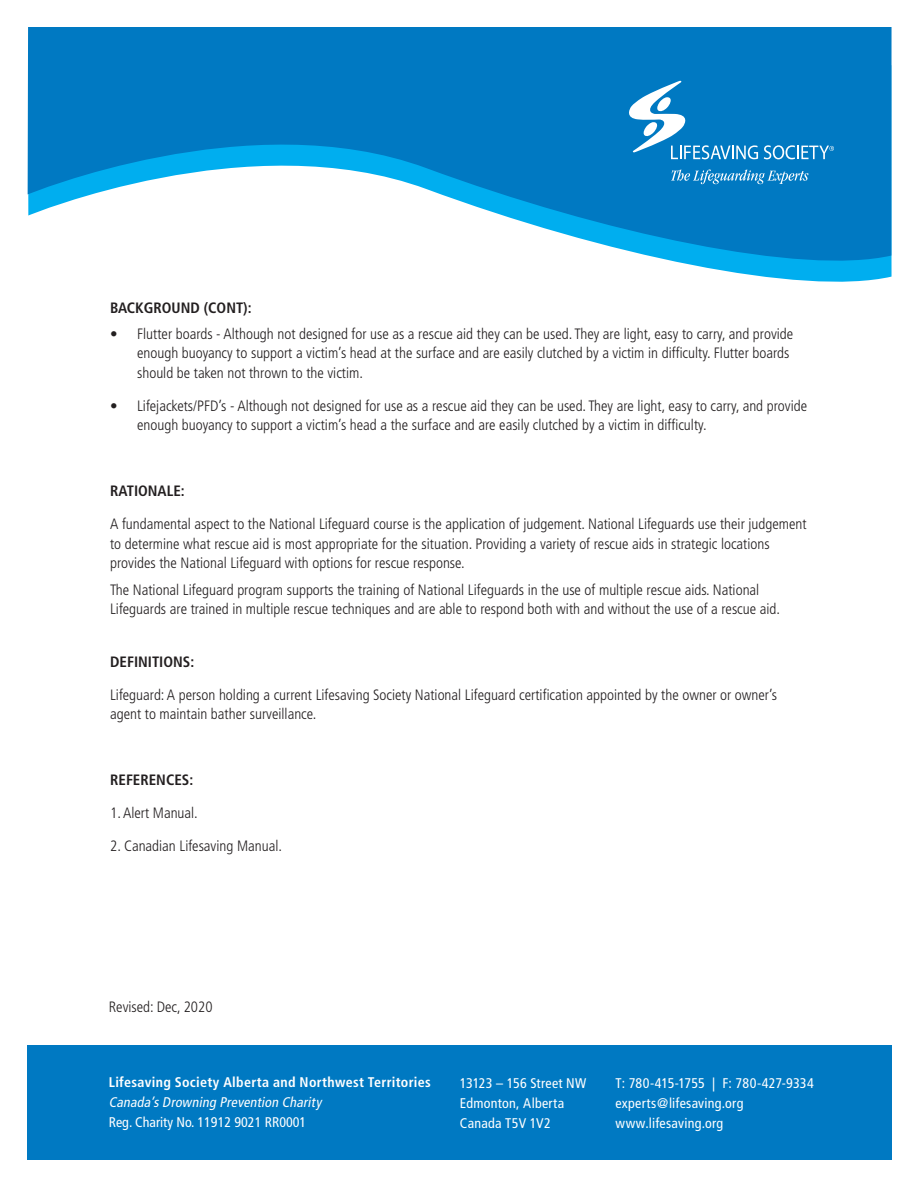
<style>
.page{position:relative;width:918px;height:1188px;background:#fff}
.page>*{position:absolute;margin:0;border:0;box-sizing:border-box;transform-origin:0 0}
.t1{font:300 condensed 15px/19.5px "Frutiger";color:#231f20}
.t2{font:700 condensed 15px "Frutiger";color:#231f20}
.t3{font:condensed 13.95px "Frutiger";letter-spacing:.015em;color:#fff}
.t4{font:700 condensed 13.95px "Frutiger";letter-spacing:.02em;color:#fff}
.t5{font:italic condensed 13.95px "Frutiger";color:#fff}
</style>
<div class="page">
<svg style="left:28px;top:27px;width:864px;height:249px;fill:#0079c2"></svg>
<div style="left:27px;top:1045px;width:865px;height:115px;background:#0079c2"></div>
<svg style="left:626px;top:80px;width:132px;height:79px"></svg>
<svg style="left:764px;top:145px;width:70px;height:14px"></svg>
<svg style="left:671px;top:169px;width:138px;height:15px;background:#3695ce"></svg>
<p class="t2" style="left:110px;top:298px;width:143px">BACKGROUND (CONT):</p>
<p class="t1" style="left:137px;top:324px;width:658px;text-indent:-27px">• Flutter boards - Although not designed for use as a rescue aid they can be used. They are light, easy to carry, and provide enough buoyancy to support a victim’s head at the surface and are easily clutched by a victim in difficulty. Flutter boards should be taken not thrown to the victim.</p>
<p class="t1" style="left:137px;top:396px;width:671px;text-indent:-27px">• Lifejackets/PFD’s - Although not designed for use as a rescue aid they can be used. They are light, easy to carry, and provide enough buoyancy to support a victim’s head a the surface and are easily clutched by a victim in difficulty.</p>
<p class="t2" style="left:110px;top:482px;width:76px">RATIONALE:</p>
<p class="t1" style="left:110px;top:515px;width:698px">A fundamental aspect to the National Lifeguard course is the application of judgement. National Lifeguards use their judgement to determine what rescue aid is most appropriate for the situation. Providing a variety of rescue aids in strategic locations provides the National Lifeguard with options for rescue response.</p>
<p class="t1" style="left:110px;top:580px;width:671px">The National Lifeguard program supports the training of National Lifeguards in the use of multiple rescue aids. National<br>Lifeguards are trained in multiple rescue techniques and are able to respond both with and without the use of a rescue aid.</p>
<p class="t2" style="left:110px;top:652px;width:86px">DEFINITIONS:</p>
<p class="t1" style="left:110px;top:685px;width:668px">Lifeguard: A person holding a current Lifesaving Society National Lifeguard certification appointed by the owner or owner’s agent to maintain bather surveillance.</p>
<p class="t2" style="left:110px;top:771px;width:85px">REFERENCES:</p>
<p class="t1" style="left:110px;top:803px;width:89px">1. Alert Manual.</p>
<p class="t1" style="left:110px;top:836px;width:173px">2. Canadian Lifesaving Manual.</p>
<p class="t1" style="left:109px;top:998px;width:105px">Revised: Dec, 2020</p>
<p class="t4" style="left:109px;top:1074px;width:323px">Lifesaving Society Alberta and Northwest Territories</p>
<p class="t5" style="left:109px;top:1094px;width:214px">Canada’s Drowning Prevention Charity</p>
<p class="t3" style="left:109px;top:1114px;width:199px">Reg. Charity No. 11912 9021 RR0001</p>
<p class="t3" style="left:460px;top:1075px;width:128px">13123 – 156 Street NW</p>
<p class="t3" style="left:460px;top:1095px;width:106px">Edmonton, Alberta</p>
<p class="t3" style="left:460px;top:1115px;width:93px">Canada T5V 1V2</p>
<p class="t3" style="left:615px;top:1075px;width:200px">T: 780-415-1755 | F: 780-427-9334</p>
<p class="t3" style="left:615px;top:1095px;width:130px">experts@lifesaving.org</p>
<p class="t3" style="left:615px;top:1115px;width:109px">www.lifesaving.org</p>
</div>
